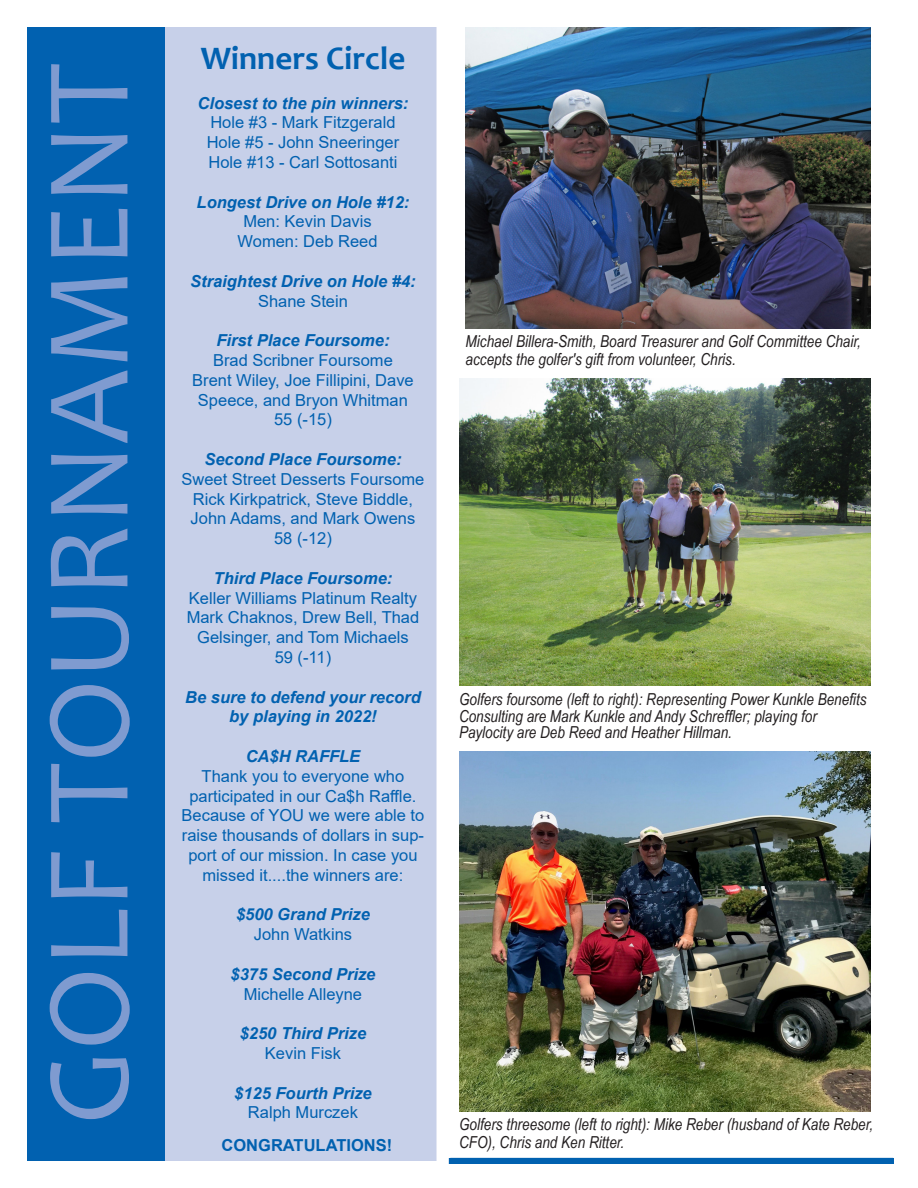
<style>
.page{position:relative;width:918px;height:1188px;background:#fff}
.page>*{position:absolute;margin:0;border:0;box-sizing:border-box;transform-origin:0 0}
.t1{font:120px "Candara";color:#7f9bd0}
.t2{font:700 33px "Candara";color:#0161b0}
.t3{font:16.5px/19.8px "Arial";color:#0161b0;text-align:center}
.t4{font:italic 16.5px/16.5px "Arial Narrow";color:#231f20}
.t5{font:italic 700 16.5px/19.8px "Arial";color:#0161b0;text-align:center}
.t6{font:700 16.5px "Arial";color:#0161b0}
.s1{font-weight:700;font-style:italic}
.s2{font-weight:400;font-style:normal}
</style>
<div class="page">
<div style="left:27px;top:27px;width:138px;height:1134px;background:#0161b0"></div>
<div style="left:165px;top:27px;width:272px;height:1134px;background:#c7d0e9;border:2px solid #c7d0e9"></div>
<div style="left:449px;top:1158px;width:445px;height:6px;background:#0161b0"></div>
<img style="left:459px;top:751px;width:412px;height:361px">
<img style="left:459px;top:378px;width:412px;height:308px">
<img style="left:466px;top:27px;width:405px;height:302px">
<p class="t1" style="left:13px;top:1125px;width:1063px;rotate:-90deg">GOLF TOURNAMENT</p>
<p class="t2" style="left:201px;top:37px;width:206px">Winners Circle</p>
<p class="t5" style="left:198px;top:93px;width:212px">Closest to the pin winners:</p>
<p class="t3" style="left:207px;top:113px;width:194px;text-align:left">Hole #3 - Mark Fitzgerald<br>Hole #5 - John Sneeringer</p>
<p class="t3" style="left:209px;top:152px;width:190px">Hole #13 - Carl Sottosanti</p>
<p class="t5" style="left:197px;top:192px;width:214px">Longest Drive on Hole #12:</p>
<p class="t3" style="left:243px;top:212px;width:130px">Men: Kevin Davis</p>
<p class="t3" style="left:238px;top:231px;width:141px">Women: Deb Reed</p>
<p class="t5" style="left:190px;top:272px;width:227px">Straightest Drive on Hole #4:</p>
<p class="t3" style="left:258px;top:291px;width:91px">Shane Stein</p>
<p class="t5" style="left:216px;top:331px;width:175px">First Place Foursome:</p>
<p class="t3" style="left:192px;top:350px;width:223px">Brad Scribner Foursome<br>Brent Wiley, Joe Fillipini, Dave<br>Speece, and Bryon Whitman<br>55 (-15)</p>
<p class="t5" style="left:204px;top:450px;width:199px">Second Place Foursome:</p>
<p class="t3" style="left:181px;top:469px;width:244px">Sweet Street Desserts Foursome<br>Rick Kirkpatrick, Steve Biddle,<br>John Adams, and Mark Owens<br>58 (-12)</p>
<p class="t3" style="left:189px;top:568px;width:230px"><span class="s1">Third Place Foursome:<br></span>Keller Williams Platinum Realty</p>
<p class="t3" style="left:187px;top:608px;width:234px">Mark Chaknos, Drew Bell, Thad<br>Gelsinger, and Tom Michaels<br>59 (-11)</p>
<p class="t5" style="left:185px;top:687px;width:237px">Be sure to defend your record by playing in 2022!</p>
<p class="t5" style="left:246px;top:747px;width:116px">CA$H RAFFLE</p>
<p class="t3" style="left:182px;top:766px;width:244px">Thank you to everyone who participated in our Ca$h Raffle.<br>Because of YOU we were able to raise thousands of dollars in sup&shy;port of our mission. In case you missed it....the winners are:</p>
<p class="t5" style="left:236px;top:905px;width:135px">$500 Grand Prize<br><span class="s2">John Watkins</span></p>
<p class="t5" style="left:231px;top:965px;width:146px">$375 Second Prize<br><span class="s2">Michelle Alleyne</span></p>
<p class="t5" style="left:240px;top:1024px;width:128px">$250 Third Prize<br><span class="s2">Kevin Fisk</span></p>
<p class="t5" style="left:234px;top:1083px;width:139px">$125 Fourth Prize<br><span class="s2">Ralph Murczek</span></p>
<p class="t4" style="left:466px;top:332px;width:397px;line-height:18px">Michael Billera-Smith, Board Treasurer and Golf Committee Chair, accepts the golfer's gift from volunteer, Chris.</p>
<p class="t4" style="left:459px;top:691px;width:409px">Golfers foursome (left to right): Representing Power Kunkle Benefits<br>Consulting are Mark Kunkle and Andy Schreffler; playing for<br>Paylocity are Deb Reed and Heather Hillman.</p>
<p class="t4" style="left:459px;top:1116px;width:416px">Golfers threesome (left to right): Mike Reber (husband of Kate Reber,</p>
<p class="t6" style="left:222px;top:1133px;width:172px">CONGRATULATIONS!</p>
<p class="t4" style="left:459px;top:1134px;width:167px">CFO), Chris and Ken Ritter.</p>
</div>
